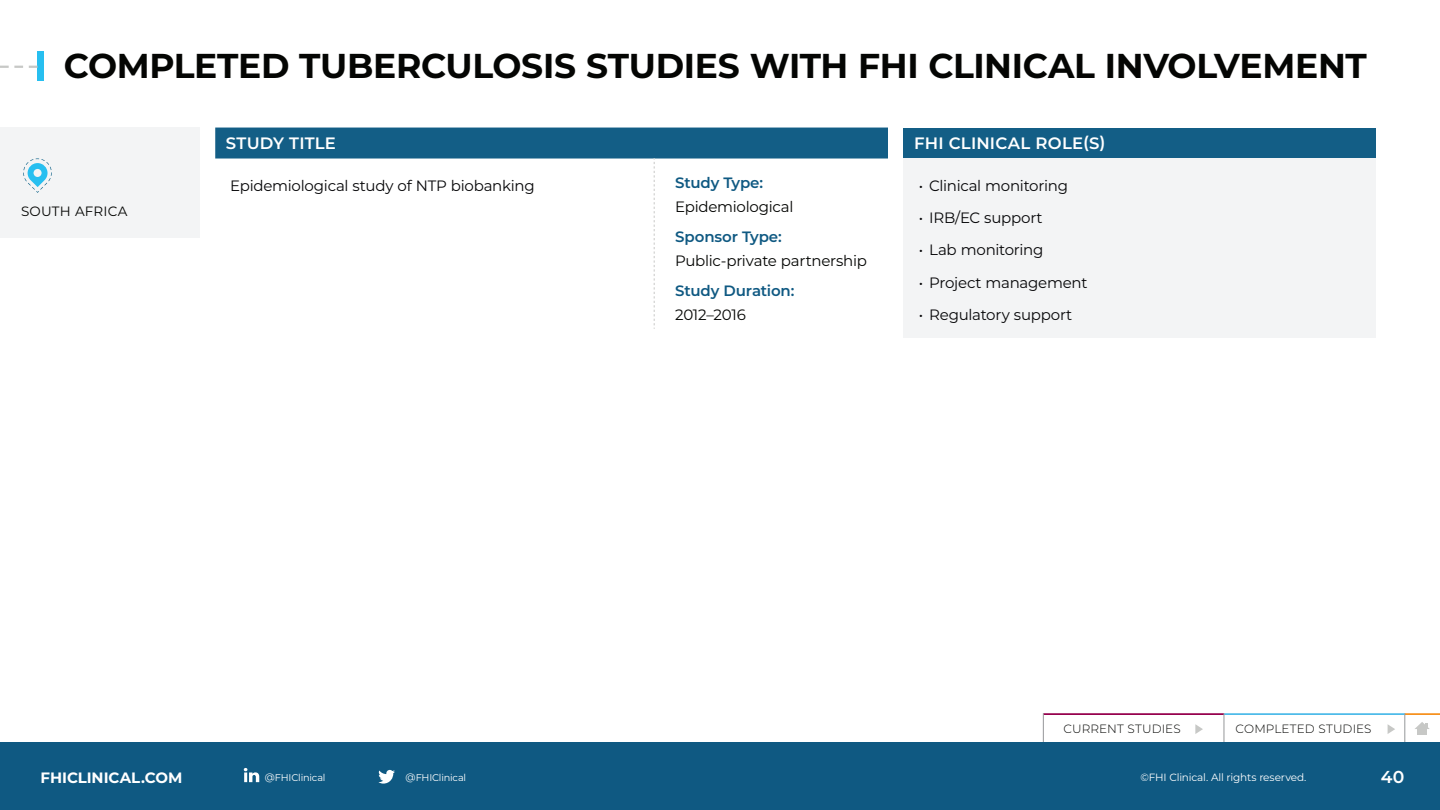
<style>
.page{position:relative;width:1440px;height:810px;background:#fff}
.page>*{position:absolute;margin:0;border:0;box-sizing:border-box;transform-origin:0 0}
.t1{font:700 34.5px "Montserrat";letter-spacing:-.01em;color:#040503}
.t2{font:600 17.25px "Montserrat";color:#fff}
.t3{font:600 16.5px "Montserrat";letter-spacing:.01em;color:#fff}
.t4{font:15px "Montserrat";letter-spacing:-.015em;color:#060608}
.t5{font:15px "Montserrat";letter-spacing:-.02em;color:#040503}
.t6{font:600 15px "Montserrat";letter-spacing:-.01em;color:#0f5982}
.t7{font:700 15px "Montserrat";color:#fff}
.t8{font:13.5px "Montserrat";letter-spacing:.015em;color:#040503}
.t9{font:300 12px "Montserrat";letter-spacing:.01em;color:#040503}
.t10{font:10.5px "Montserrat";letter-spacing:-.02em;color:#fff}
.t11{font:9.75px "Montserrat";letter-spacing:-.02em;color:#fff}
</style>
<div class="page">
<hr style="left:1405px;top:713px;width:35px;height:2px;background:#f6911e">
<div style="left:1417px;top:728px;width:10px;height:7px;background:#c7c8c6"></div>
<svg style="left:1415px;top:722px;width:15px;height:7px"></svg>
<svg style="left:1388px;top:724px;width:7px;height:10px"></svg>
<hr style="left:1224px;top:713px;width:181px;height:2px;background:#4dbbe9">
<hr style="left:1043px;top:713px;width:181px;height:2px;background:#96014d">
<svg style="left:1195px;top:724px;width:8px;height:10px"></svg>
<hr style="left:1043px;top:713px;width:1px;height:30px;background:#959799">
<hr style="left:1224px;top:713px;width:1px;height:30px;background:#959799">
<hr style="left:1405px;top:713px;width:1px;height:30px;background:#959799">
<div style="left:38px;top:52px;width:6px;height:29px;background:#27bff0"></div>
<div style="left:0;top:742px;width:1440px;height:68px;background:#0f5982"></div>
<svg style="left:378px;top:770px;width:17px;height:14px"></svg>
<svg style="left:244px;top:768px;width:15px;height:14px"></svg>
<svg style="left:0;top:66px;width:38px;height:2px"></svg>
<div style="left:0;top:128px;width:200px;height:110px;background:#f3f4f5"></div>
<svg style="left:23px;top:159px;width:29px;height:34px"></svg>
<div style="left:904px;top:128px;width:472px;height:31px;background:#135e86"></div>
<div style="left:904px;top:159px;width:472px;height:179px;background:#f3f4f5"></div>
<svg style="left:215px;top:128px;width:673px;height:201px"></svg>
<h1 class="t1" style="left:64px;top:41px;width:1305px">COMPLETED TUBERCULOSIS STUDIES WITH FHI CLINICAL INVOLVEMENT</h1>
<p class="t8" style="left:21px;top:202px;width:108px">SOUTH AFRICA</p>
<p class="t3" style="left:226px;top:132px;width:112px">STUDY TITLE</p>
<p class="t4" style="left:230px;top:175px;width:306px">Epidemiological study of NTP biobanking</p>
<p class="t6" style="left:675px;top:172px;width:89px">Study Type:</p>
<p class="t5" style="left:675px;top:196px;width:120px">Epidemiological</p>
<p class="t6" style="left:675px;top:226px;width:108px">Sponsor Type:</p>
<p class="t5" style="left:675px;top:250px;width:193px">Public-private partnership</p>
<p class="t6" style="left:675px;top:280px;width:121px">Study Duration:</p>
<p class="t5" style="left:675px;top:304px;width:72px">2012–2016</p>
<p class="t3" style="left:914px;top:132px;width:193px">FHI CLINICAL ROLE(S)</p>
<p class="t4" style="left:919px;top:175px;width:151px">• Clinical monitoring</p>
<p class="t4" style="left:919px;top:207px;width:125px">• IRB/EC support</p>
<p class="t4" style="left:919px;top:240px;width:126px">• Lab monitoring</p>
<p class="t4" style="left:919px;top:272px;width:170px">• Project management</p>
<p class="t4" style="left:919px;top:304px;width:155px">• Regulatory support</p>
<p class="t9" style="left:1064px;top:721px;width:119px">CURRENT STUDIES</p>
<p class="t9" style="left:1236px;top:721px;width:138px">COMPLETED STUDIES</p>
<p class="t7" style="left:40px;top:767px;width:143px">FHICLINICAL.COM</p>
<p class="t11" style="left:265px;top:771px;width:62px">@FHIClinical</p>
<p class="t11" style="left:406px;top:770px;width:62px">@FHIClinical</p>
<p class="t10" style="left:1140px;top:770px;width:168px">©FHI Clinical. All rights reserved.</p>
<p class="t2" style="left:1381px;top:765px;width:25px">40</p>
</div>
